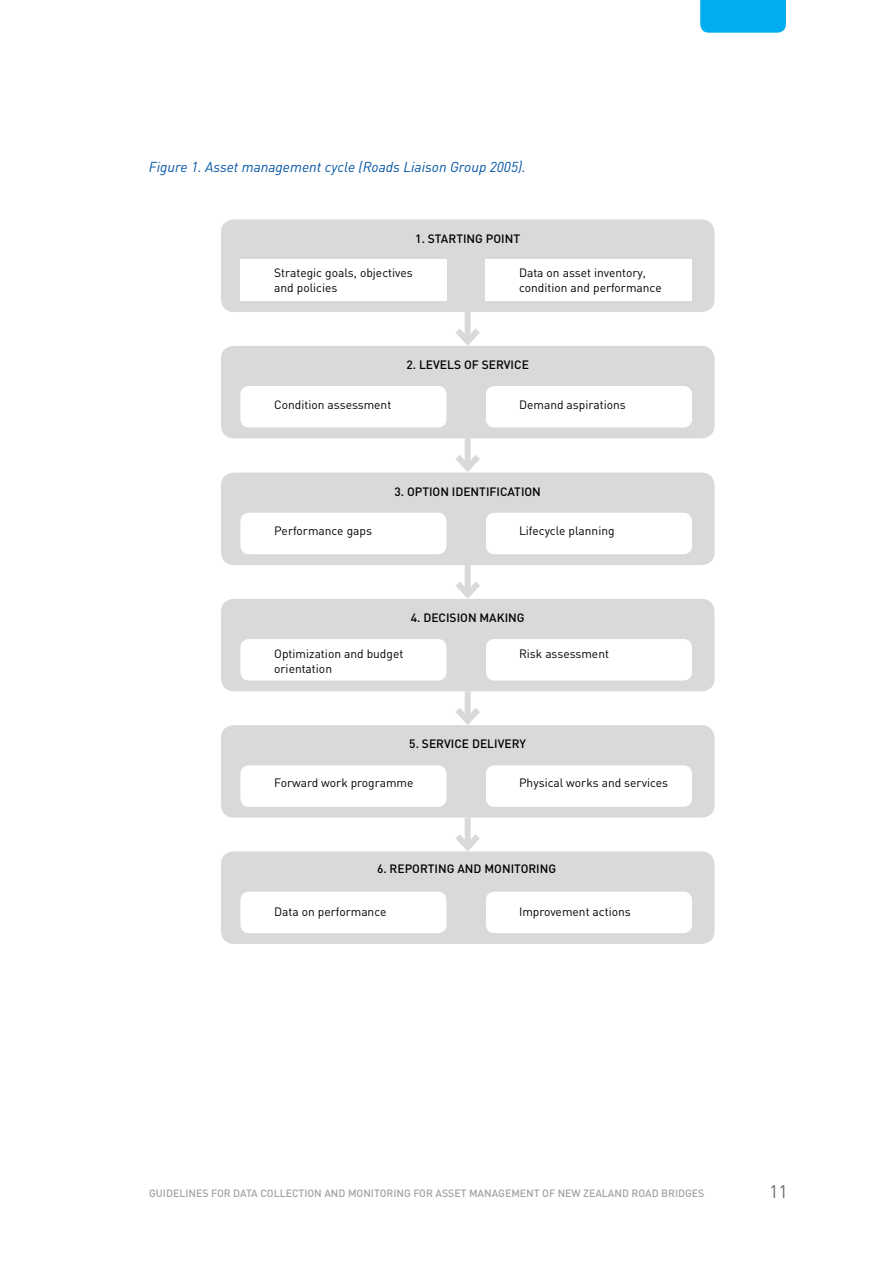
<style>
.page{position:relative;width:893px;height:1263px;background:#fff}
.page>*{position:absolute;margin:0;border:0;box-sizing:border-box;transform-origin:0 0}
.t1{font:18px "DIN";color:#6d6e71}
.t2{font:italic 14.25px "DIN";color:#0054a4}
.t3{font:12px/15px "DIN";color:#000}
.t4{font:500 12px "DIN";color:#000}
.t5{font:500 10.5px "DIN";color:#a3a2a4}
</style>
<div class="page">
<div style="left:700px;top:0;width:86px;height:33px;background:#00aeef"></div>
<div style="left:221px;top:220px;width:493px;height:92px;background:#d9d9da;border-radius:13px"></div>
<div style="left:240px;top:260px;width:206px;height:41px;background:#fff"></div>
<div style="left:486px;top:260px;width:206px;height:41px;background:#fff"></div>
<div style="left:221px;top:346px;width:493px;height:92px;background:#d9d9da;border-radius:13px"></div>
<div style="left:240px;top:386px;width:206px;height:41px;background:#fff;border-radius:9px"></div>
<div style="left:486px;top:386px;width:206px;height:41px;background:#fff;border-radius:9px"></div>
<div style="left:221px;top:473px;width:493px;height:92px;background:#d9d9da;border-radius:13px"></div>
<div style="left:240px;top:513px;width:206px;height:41px;background:#fff;border-radius:9px"></div>
<div style="left:486px;top:513px;width:206px;height:41px;background:#fff;border-radius:9px"></div>
<div style="left:221px;top:599px;width:493px;height:92px;background:#d9d9da;border-radius:13px"></div>
<div style="left:240px;top:639px;width:206px;height:41px;background:#fff;border-radius:9px"></div>
<div style="left:486px;top:639px;width:206px;height:41px;background:#fff;border-radius:9px"></div>
<div style="left:221px;top:725px;width:493px;height:93px;background:#d9d9da;border-radius:13px"></div>
<div style="left:240px;top:765px;width:206px;height:42px;background:#fff;border-radius:9px"></div>
<div style="left:486px;top:765px;width:206px;height:42px;background:#fff;border-radius:9px"></div>
<div style="left:221px;top:851px;width:493px;height:93px;background:#d9d9da;border-radius:13px"></div>
<div style="left:240px;top:892px;width:206px;height:41px;background:#fff;border-radius:9px"></div>
<div style="left:486px;top:892px;width:206px;height:41px;background:#fff;border-radius:9px"></div>
<div style="left:465px;top:312px;width:6px;height:29px;background:#d9d9da"></div>
<svg style="left:455px;top:322px;width:25px;height:24px"></svg>
<div style="left:465px;top:438px;width:6px;height:30px;background:#d9d9da"></div>
<svg style="left:449px;top:448px;width:37px;height:25px"></svg>
<div style="left:465px;top:565px;width:6px;height:29px;background:#d9d9da"></div>
<svg style="left:455px;top:575px;width:25px;height:24px"></svg>
<div style="left:465px;top:691px;width:6px;height:30px;background:#d9d9da"></div>
<svg style="left:456px;top:701px;width:24px;height:24px"></svg>
<div style="left:465px;top:818px;width:6px;height:29px;background:#d9d9da"></div>
<svg style="left:449px;top:828px;width:37px;height:24px"></svg>
<p class="t2" style="left:149px;top:158px;width:378px">Figure 1. Asset management cycle (Roads Liaison Group 2005).</p>
<p class="t4" style="left:415px;top:231px;width:106px">1. STARTING POINT</p>
<p class="t3" style="left:274px;top:265px;width:140px">Strategic goals, objectives and policies</p>
<p class="t3" style="left:519px;top:265px;width:144px">Data on asset inventory, condition and performance</p>
<p class="t4" style="left:406px;top:357px;width:124px">2. LEVELS OF SERVICE</p>
<p class="t3" style="left:274px;top:396px;width:119px">Condition assessment</p>
<p class="t3" style="left:519px;top:396px;width:108px">Demand aspirations</p>
<p class="t4" style="left:394px;top:484px;width:148px">3. OPTION IDENTIFICATION</p>
<p class="t3" style="left:274px;top:523px;width:99px">Performance gaps</p>
<p class="t3" style="left:519px;top:523px;width:97px">Lifecycle planning</p>
<p class="t4" style="left:411px;top:610px;width:115px">4. DECISION MAKING</p>
<p class="t3" style="left:274px;top:645px;width:131px">Optimization and budget orientation</p>
<p class="t3" style="left:519px;top:645px;width:92px">Risk assessment</p>
<p class="t4" style="left:409px;top:736px;width:118px">5. SERVICE DELIVERY</p>
<p class="t3" style="left:274px;top:775px;width:141px">Forward work programme</p>
<p class="t3" style="left:519px;top:775px;width:151px">Physical works and services</p>
<p class="t4" style="left:377px;top:861px;width:181px">6. REPORTING AND MONITORING</p>
<p class="t3" style="left:274px;top:904px;width:114px">Data on performance</p>
<p class="t3" style="left:519px;top:904px;width:113px">Improvement actions</p>
<p class="t5" style="left:149px;top:1187px;width:233px">GUIDELINES FOR DATA COLLECTION AND MONITOR</p>
<p class="t5" style="left:393px;top:1187px;width:28px">ING FOR</p>
<p class="t5" style="left:435px;top:1187px;width:204px">ASSET MANAGEM ENT OF NEW ZEALAND ROA</p>
<p class="t5" style="left:652px;top:1187px;width:53px">D BRIDGES</p>
<h1 class="t1" style="left:769px;top:1180px;width:20px">11</h1>
</div>
